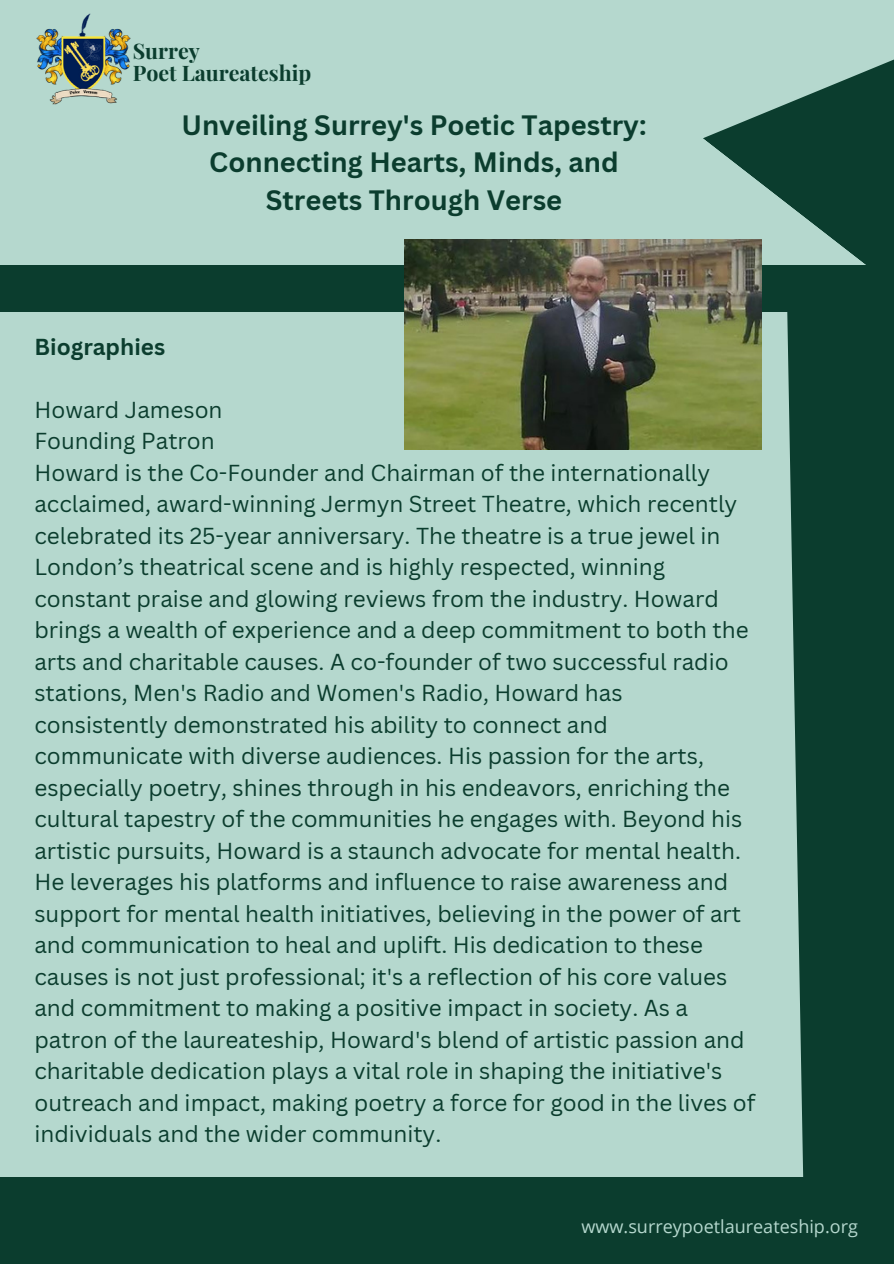
<style>
.page{position:relative;width:894px;height:1264px;background:#fff}
.page>*{position:absolute;margin:0;border:0;box-sizing:border-box;transform-origin:0 0}
.t1{font:700 27.3px/37.7px "Canva Sans";color:#0b3d2e;text-align:center}
.t2{font:22.5px/31.5px "Canva Sans";color:#0b3d2e}
.t3{font:700 22.5px "Canva Sans";color:#0b3d2e}
.t4{font:700 21.3px/21.3px "Playfair Display";color:#0b3d2e}
.t5{font:18px "Open Sans";color:#b5d8ce}
</style>
<div class="page">
<div style="left:0;top:0;width:893px;height:1263px;background:#0b3d2e"></div>
<div style="left:0;top:0;width:893px;height:264px;background:#b5d8ce"></div>
<svg style="left:703px;top:60px;width:190px;height:252px;fill:#0b3d2e"></svg>
<img style="left:36px;top:13px;width:95px;height:92px">
<div style="left:0;top:312px;width:803px;height:865px;background:#b5d8ce"></div>
<img style="left:405px;top:239px;width:356px;height:211px">
<h2 class="t4" style="left:133px;top:40px;width:180px">Surrey<br>Poet Laureateship</h2>
<h3 class="t1" style="left:181px;top:105px;width:466px">Unveiling Surrey's Poetic Tapestry:<br>Connecting Hearts, Minds, and<br>Streets Through Verse</h3>
<h1 class="t3" style="left:34px;top:330px;width:132px">Biographies</h1>
<p class="t2" style="left:34px;top:393px;width:722px">Howard Jameson<br>Founding Patron<br>Howard is the Co-Founder and Chairman of the internationally acclaimed, award-winning Jermyn Street Theatre, which recently celebrated its 25-year anniversary. The theatre is a true jewel in London’s theatrical scene and is highly respected, winning constant praise and glowing reviews from the industry. Howard brings a wealth of experience and a deep commitment to both the arts and charitable causes. A co-founder of two successful radio stations, Men's Radio and Women's Radio, Howard has consistently demonstrated his ability to connect and communicate with diverse audiences. His passion for the arts, especially poetry, shines through in his endeavors, enriching the cultural tapestry of the communities he engages with. Beyond his artistic pursuits, Howard is a staunch advocate for mental health.<br>He leverages his platforms and influence to raise awareness and support for mental health initiatives, believing in the power of art and communication to heal and uplift. His dedication to these causes is not just professional; it's a reflection of his core values and commitment to making a positive impact in society. As a patron of the laureateship, Howard's blend of artistic passion and charitable dedication plays a vital role in shaping the initiative's outreach and impact, making poetry a force for good in the lives of individuals and the wider community.</p>
<p class="t5" style="left:581px;top:1214px;width:278px">www.surreypoetlaureateship.org</p>
</div>
